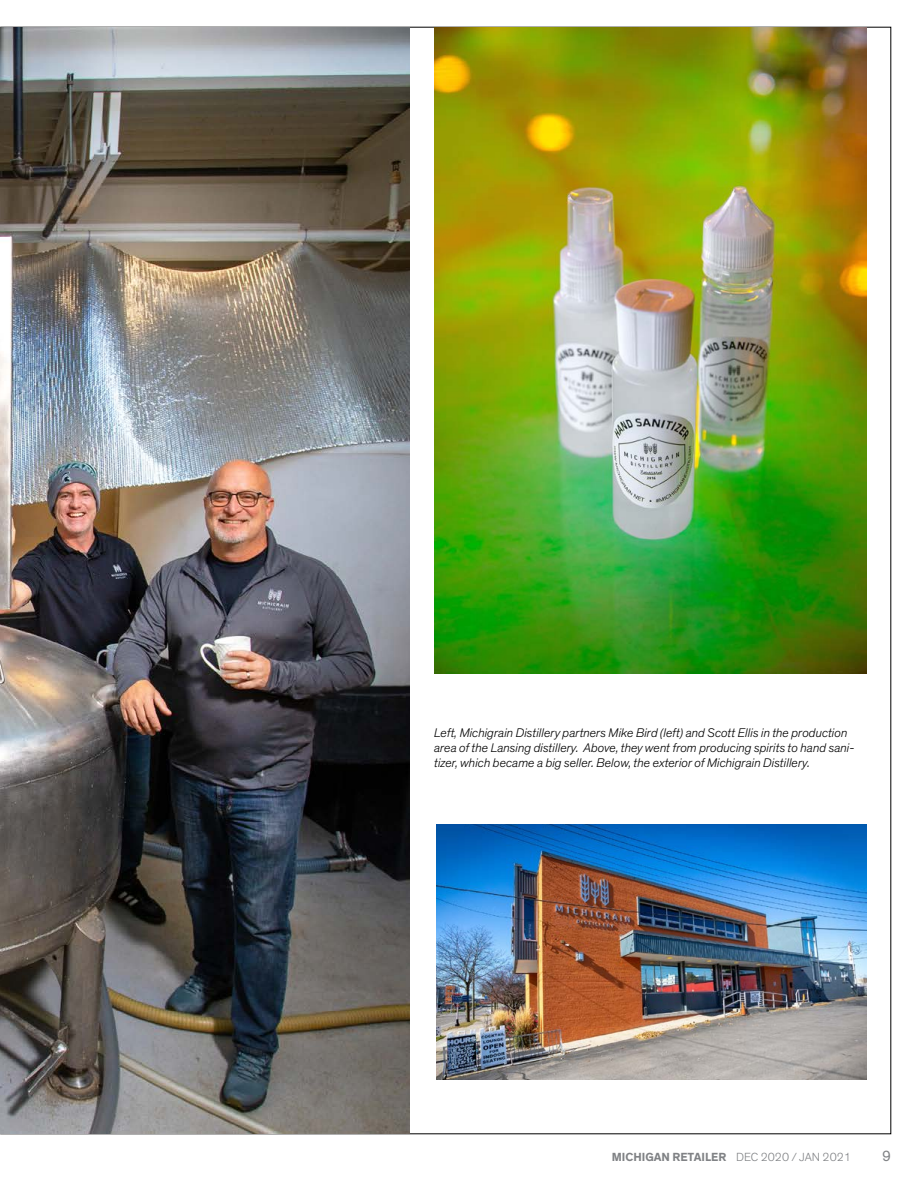
<style>
.page{position:relative;width:918px;height:1188px;background:#fff}
.page>*{position:absolute;margin:0;border:0;box-sizing:border-box;transform-origin:0 0}
.t1{font:15px "Theinhardt";color:#808285}
.t2{font:italic 300 12.75px/15.3px "Theinhardt";color:#000}
.t3{font:700 12px "Theinhardt";color:#808285}
.s1{font-weight:300}
</style>
<div class="page">
<img style="left:435px;top:27px;width:432px;height:647px">
<img style="left:436px;top:824px;width:430px;height:256px">
<img style="left:0;top:27px;width:409px;height:1107px">
<p class="t2" style="left:434px;top:725px;width:422px">Left, Michigrain Distillery partners Mike Bird (left) and Scott Ellis in the production area of the Lansing distillery. Above, they went from producing spirits to hand sani&shy;tizer, which became a big seller. Below, the exterior of Michigrain Distillery.</p>
<p class="t3" style="left:612px;top:1150px;width:241px">MICHIGAN RETAILER <span class="s1">DEC 2020 / JAN 2021</span></p>
<p class="t1" style="left:882px;top:1147px;width:10px">9</p>
</div>
